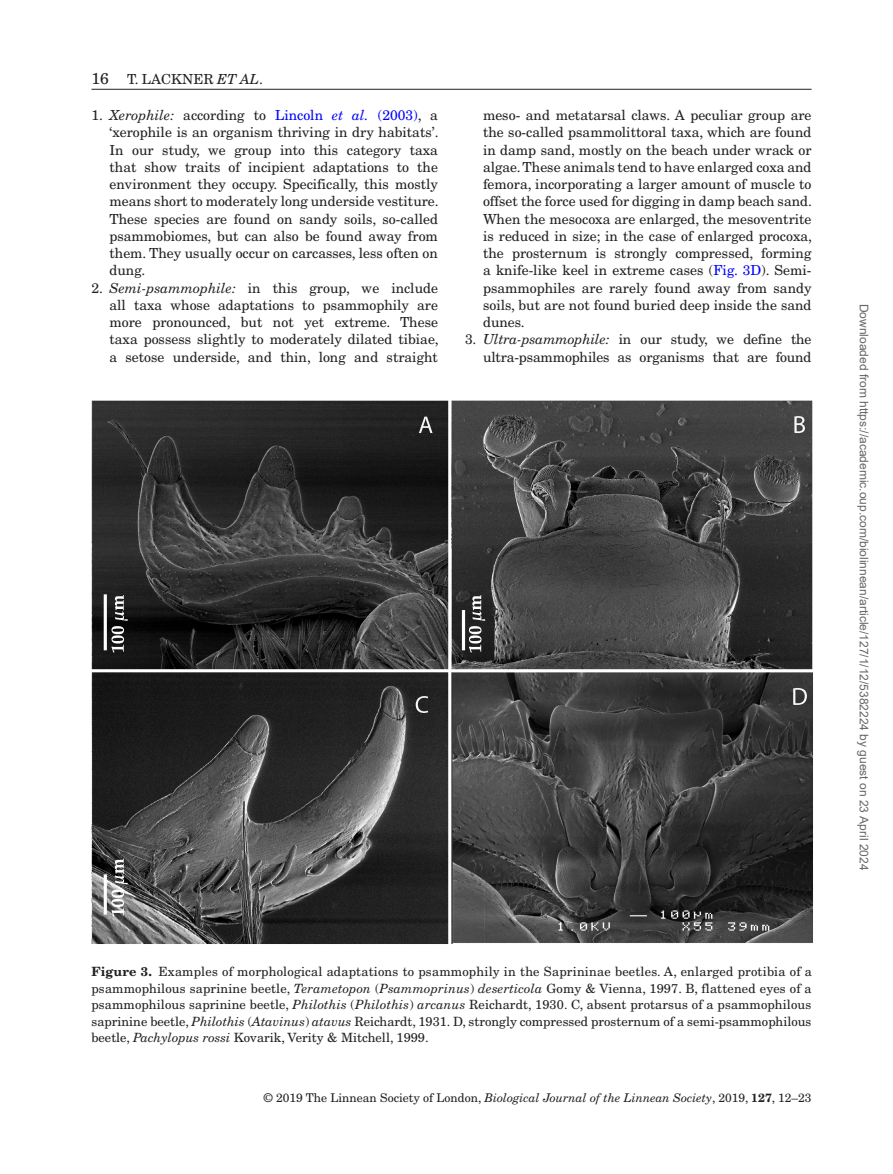
<style>
.page{position:relative;width:893px;height:1174px;background:#fff}
.page>*{position:absolute;margin:0;border:0;box-sizing:border-box;transform-origin:0 0}
.t1{font:13.8px/17.2px "New Century Schlbk";color:#231f20;text-align:justify}
.t2{font:12.75px/16.5px "New Century Schlbk";color:#231f20;text-align:justify}
.t3{font:12px "Arial";color:#666}
.t4{font:12px "New Century Schlbk";color:#231f20}
.s1{font-size:15.75px}
.s2{font-style:italic}
.s3{color:#00f}
.s4{font-style:italic;color:#00f}
.s5{font-weight:700}
</style>
<div class="page">
<hr style="left:92px;top:89px;width:720px;height:1px;background:#231f20">
<img style="left:92px;top:401px;width:721px;height:543px">
<p class="t1" style="left:92px;top:70px;width:173px"><span class="s1">16</span> T. LACKNER <span class="s2">ET AL</span>.</p>
<p class="t1" style="left:109px;top:107px;width:331px;text-indent:-18px">1. <span class="s2">Xerophile:</span> according to <span class="s3">Lincoln</span> <span class="s4">et al.</span> <span class="s3">(2003)</span>, a ‘xerophile is an organism thriving in dry habitats’.<br>In our study, we group into this category taxa that show traits of incipient adaptations to the environment they occupy. Specifically, this mostly means short to moderately long underside vestiture.<br>These species are found on sandy soils, so-called psammobiomes, but can also be found away from them. They usually occur on carcasses, less often on dung.</p>
<p class="t1" style="left:109px;top:279px;width:331px;text-indent:-18px">2. <span class="s2">Semi-psammophile:</span> in this group, we include all taxa whose adaptations to psammophily are more pronounced, but not yet extreme. These taxa possess slightly to moderately dilated tibiae, a setose underside, and thin, long and straight</p>
<p class="t1" style="left:483px;top:107px;width:331px">meso- and metatarsal claws. A peculiar group are the so-called psammolittoral taxa, which are found in damp sand, mostly on the beach under wrack or algae. These animals tend to have enlarged coxa and femora, incorporating a larger amount of muscle to offset the force used for digging in damp beach sand.<br>When the mesocoxa are enlarged, the mesoventrite is reduced in size; in the case of enlarged procoxa, the prosternum is strongly compressed, forming a knife-like keel in extreme cases (<span class="s3">Fig. 3D</span>). Semi&shy;psammophiles are rarely found away from sandy soils, but are not found buried deep inside the sand dunes.</p>
<p class="t1" style="left:465px;top:331px;width:348px;text-align:right">3. <span class="s2">Ultra-psammophile:</span> in our study, we define the ultra-psammophiles as organisms that are found</p>
<p class="t2" style="left:91px;top:963px;width:722px"><span class="s5">Figure 3.</span> Examples of morphological adaptations to psammophily in the Saprininae beetles. A, enlarged protibia of a psammophilous saprinine beetle, <span class="s2">Terametopon</span> (<span class="s2">Psammoprinus</span>) <span class="s2">deserticola</span> Gomy &amp; Vienna, 1997. B, flattened eyes of a psammophilous saprinine beetle, <span class="s2">Philothis</span> (<span class="s2">Philothis</span>) <span class="s2">arcanus</span> Reichardt, 1930. C, absent protarsus of a psammophilous saprinine beetle, <span class="s2">Philothis</span> (<span class="s2">Atavinus</span>) <span class="s2">atavus</span> Reichardt, 1931. D, strongly compressed prosternum of a semi-psammophilous beetle, <span class="s2">Pachylopus rossi</span> Kovarik, Verity &amp; Mitchell, 1999.</p>
<p class="t4" style="left:264px;top:1090px;width:549px">© 2019 The Linnean Society of London, <span class="s2">Biological Journal of the Linnean Society</span>, 2019, <span class="s5">127</span>, 12–23</p>
<p class="t3" style="left:868px;top:303px;width:568px;rotate:90deg">Downloaded from https://academic.oup.com/biolinnean/article/127/1/12/5382224 by guest on 23 April 2024</p>
</div>
